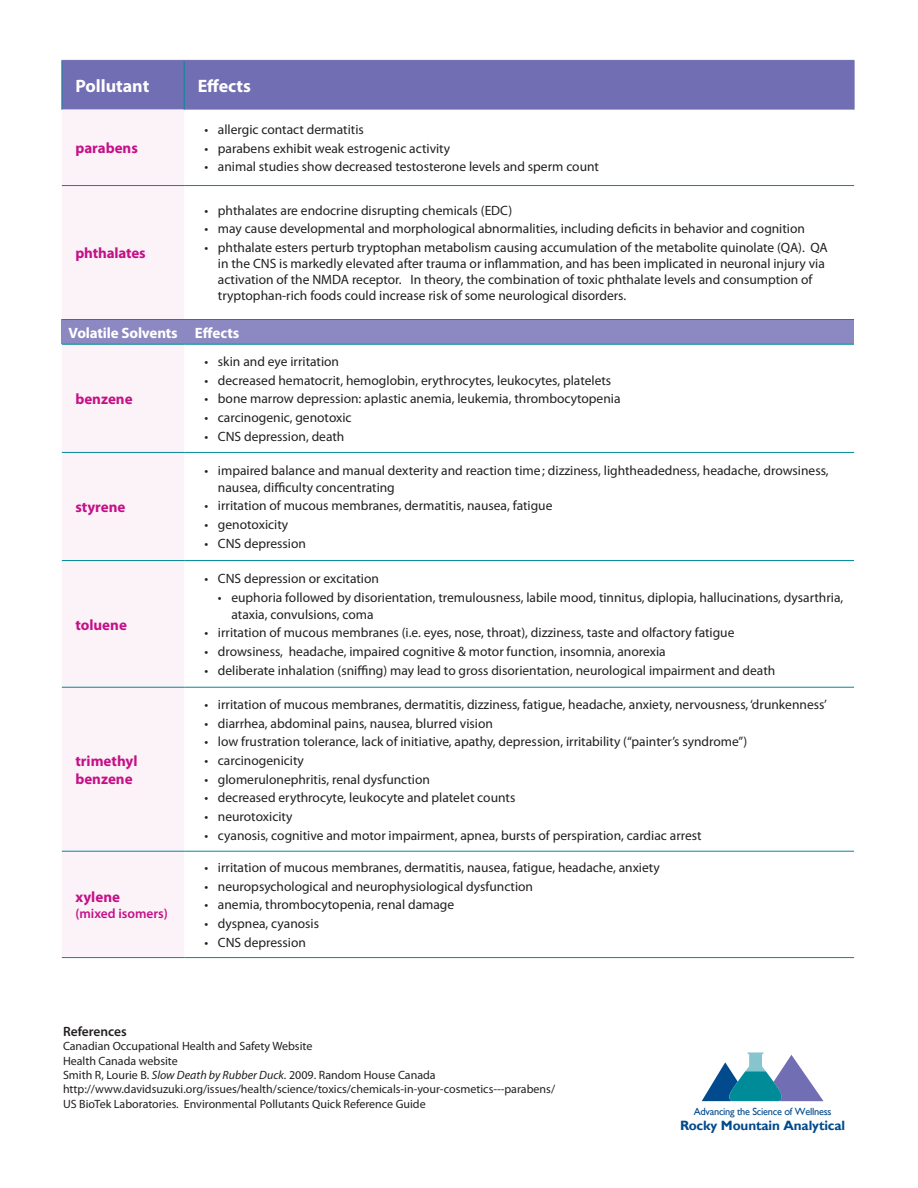
<style>
.page{position:relative;width:918px;height:1188px;background:#fff}
.page>*{position:absolute;margin:0;border:0;box-sizing:border-box;transform-origin:0 0}
.t1{font:700 18px "Myriad Pro";color:#fff}
.t2{font:700 15px/18px "Myriad Pro";color:#c51088}
.t3{font:700 15px "Myriad Pro";letter-spacing:-.01em;color:#fff}
.t4{font:13.5px/16.2px "Myriad Pro";color:#231f20}
.t5{font:700 13.5px "Gill Sans";letter-spacing:-.01em;color:#004a8d}
.t6{font:600 13.5px "Myriad Pro";color:#c51088}
.t7{font:600 13.5px "Myriad Pro";color:#231f20}
.t8{font:12px/14.4px "Myriad Pro";color:#231f20}
.t9{font:10.35px "Gill Sans";letter-spacing:-.025em;color:#004a8d}
.s1{font-style:italic}
</style>
<div class="page">
<svg style="left:702px;top:1052px;width:122px;height:49px"></svg>
<div style="left:63px;top:61px;width:791px;height:49px;background:#716eb3"></div>
<div style="left:62px;top:110px;width:122px;height:847px;background:#fbf3f7"></div>
<div style="left:62px;top:320px;width:792px;height:24px;background:#8c89c2"></div>
<hr style="left:62px;top:61px;width:1px;height:49px;background:#008b98">
<hr style="left:184px;top:61px;width:1px;height:49px;background:#008b98">
<hr style="left:62px;top:60px;width:122px;height:1px;background:#716eb3">
<hr style="left:184px;top:60px;width:670px;height:1px;background:#716eb3">
<hr style="left:854px;top:61px;width:1px;height:49px;background:#716eb3">
<hr style="left:62px;top:185px;width:122px;height:1px;background:#008b98">
<hr style="left:184px;top:185px;width:670px;height:1px;background:#008b98">
<hr style="left:62px;top:319px;width:122px;height:1px;background:#008b98">
<hr style="left:184px;top:319px;width:670px;height:1px;background:#008b98">
<hr style="left:62px;top:344px;width:122px;height:1px;background:#008b98">
<hr style="left:184px;top:344px;width:670px;height:1px;background:#008b98">
<hr style="left:62px;top:452px;width:122px;height:1px;background:#008b98">
<hr style="left:184px;top:452px;width:670px;height:1px;background:#008b98">
<hr style="left:62px;top:560px;width:122px;height:1px;background:#008b98">
<hr style="left:184px;top:560px;width:670px;height:1px;background:#008b98">
<hr style="left:62px;top:687px;width:122px;height:1px;background:#008b98">
<hr style="left:184px;top:687px;width:670px;height:1px;background:#008b98">
<hr style="left:62px;top:851px;width:122px;height:1px;background:#008b98">
<hr style="left:184px;top:851px;width:670px;height:1px;background:#008b98">
<hr style="left:62px;top:957px;width:122px;height:1px;background:#008b98">
<hr style="left:184px;top:957px;width:670px;height:1px;background:#008b98">
<h1 class="t1" style="left:75px;top:74px;width:75px">Pollutant</h1>
<h1 class="t1" style="left:198px;top:74px;width:55px">Effects</h1>
<p class="t2" style="left:75px;top:139px;width:64px">parabens</p>
<p class="t4" style="left:204px;top:121px;width:161px">• allergic contact dermatitis</p>
<p class="t4" style="left:204px;top:140px;width:247px">• parabens exhibit weak estrogenic activity</p>
<p class="t4" style="left:204px;top:158px;width:396px">• animal studies show decreased testosterone levels and sperm count</p>
<p class="t4" style="left:204px;top:202px;width:309px">• phthalates are endocrine disrupting chemicals (EDC)</p>
<p class="t4" style="left:204px;top:221px;width:602px">• may cause developmental and morphological abnormalities, including deficits in behavior and cognition</p>
<p class="t4" style="left:218px;top:239px;width:611px;text-indent:-14px">• phthalate esters perturb tryptophan metabolism causing accumulation of the metabolite quinolate (QA). QA in the CNS is markedly elevated after trauma or inflammation, and has been implicated in neuronal injury via activation of the NMDA receptor. In theory, the combination of toxic phthalate levels and consumption of tryptophan-rich foods could increase risk of some neurological disorders.</p>
<p class="t3" style="left:69px;top:323px;width:172px">Volatile Solvents Effects</p>
<p class="t2" style="left:75px;top:244px;width:72px">phthalates</p>
<p class="t2" style="left:75px;top:389px;width:59px">benzene</p>
<p class="t2" style="left:75px;top:498px;width:52px">styrene</p>
<p class="t2" style="left:75px;top:615px;width:53px">toluene</p>
<p class="t2" style="left:75px;top:751px;width:64px">trimethyl benzene</p>
<p class="t2" style="left:75px;top:887px;width:46px">xylene</p>
<p class="t6" style="left:75px;top:905px;width:94px">(mixed isomers)</p>
<p class="t4" style="left:204px;top:353px;width:136px">• skin and eye irritation</p>
<p class="t4" style="left:204px;top:372px;width:408px">• decreased hematocrit, hemoglobin, erythrocytes, leukocytes, platelets</p>
<p class="t4" style="left:204px;top:391px;width:418px">• bone marrow depression: aplastic anemia, leukemia, thrombocytopenia</p>
<p class="t4" style="left:204px;top:409px;width:149px">• carcinogenic, genotoxic</p>
<p class="t4" style="left:204px;top:428px;width:142px">• CNS depression, death</p>
<p class="t4" style="left:218px;top:462px;width:612px;text-indent:-14px">• impaired balance and manual dexterity and reaction time; dizziness, lightheadedness, headache, drowsiness, nausea, difficulty concentrating</p>
<p class="t4" style="left:204px;top:498px;width:350px">• irritation of mucous membranes, dermatitis, nausea, fatigue</p>
<p class="t4" style="left:204px;top:516px;width:85px">• genotoxicity</p>
<p class="t4" style="left:204px;top:535px;width:103px">• CNS depression</p>
<p class="t4" style="left:204px;top:571px;width:176px">• CNS depression or excitation</p>
<p class="t4" style="left:231px;top:589px;width:613px;text-indent:-14px">• euphoria followed by disorientation, tremulousness, labile mood, tinnitus, diplopia, hallucinations, dysarthria, ataxia, convulsions, coma</p>
<p class="t4" style="left:204px;top:624px;width:532px">• irritation of mucous membranes (i.e. eyes, nose, throat), dizziness, taste and olfactory fatigue</p>
<p class="t4" style="left:204px;top:643px;width:463px">• drowsiness, headache, impaired cognitive &amp; motor function, insomnia, anorexia</p>
<p class="t4" style="left:204px;top:662px;width:572px">• deliberate inhalation (sniffing) may lead to gross disorientation, neurological impairment and death</p>
<p class="t4" style="left:204px;top:696px;width:624px">• irritation of mucous membranes, dermatitis, dizziness, fatigue, headache, anxiety, nervousness, ‘drunkenness’</p>
<p class="t4" style="left:204px;top:715px;width:290px">• diarrhea, abdominal pains, nausea, blurred vision</p>
<p class="t4" style="left:204px;top:733px;width:544px">• low frustration tolerance, lack of initiative, apathy, depression, irritability (“painter’s syndrome”)</p>
<p class="t4" style="left:204px;top:752px;width:101px">• carcinogenicity</p>
<p class="t4" style="left:204px;top:771px;width:227px">• glomerulonephritis, renal dysfunction</p>
<p class="t4" style="left:204px;top:789px;width:312px">• decreased erythrocyte, leukocyte and platelet counts</p>
<p class="t4" style="left:204px;top:808px;width:90px">• neurotoxicity</p>
<p class="t4" style="left:204px;top:827px;width:499px">• cyanosis, cognitive and motor impairment, apnea, bursts of perspiration, cardiac arrest</p>
<p class="t4" style="left:204px;top:859px;width:457px">• irritation of mucous membranes, dermatitis, nausea, fatigue, headache, anxiety</p>
<p class="t4" style="left:204px;top:878px;width:330px">• neuropsychological and neurophysiological dysfunction</p>
<p class="t4" style="left:204px;top:897px;width:251px">• anemia, thrombocytopenia, renal damage</p>
<p class="t4" style="left:204px;top:915px;width:116px">• dyspnea, cyanosis</p>
<p class="t4" style="left:204px;top:934px;width:103px">• CNS depression</p>
<p class="t7" style="left:63px;top:1023px;width:65px">References</p>
<p class="t8" style="left:63px;top:1039px;width:494px">Canadian Occupational Health and Safety Website<br>Health Canada website<br>Smith R, Lourie B. <span class="s1">Slow Death by Rubber Duck.</span> 2009. Random House Canada http://www.davidsuzuki.org/issues/health/science/toxics/chemicals-in-your-cosmetics---parabens/ US BioTek Laboratories. Environmental Pollutants Quick Reference Guide</p>
<p class="t9" style="left:694px;top:1105px;width:139px">Advancing the Science of Wellness</p>
<p class="t5" style="left:680px;top:1117px;width:167px">Rocky Mountain Analytical</p>
</div>
